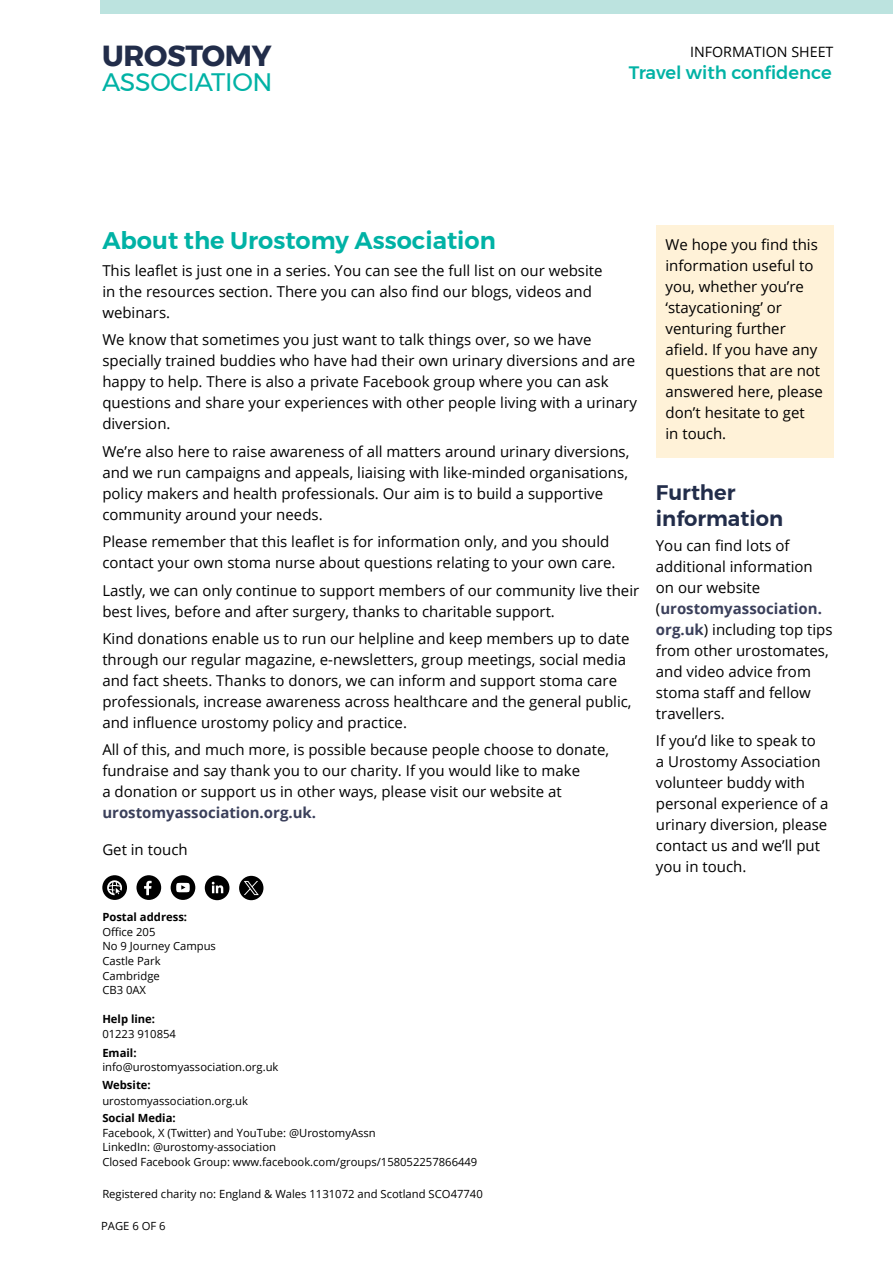
<style>
.page{position:relative;width:893px;height:1263px;background:#fff}
.page>*{position:absolute;margin:0;border:0;box-sizing:border-box;transform-origin:0 0}
.t1{font:700 28.95px "Montserrat";letter-spacing:-.01em;color:#222d4a}
.t2{font:25.2px "Montserrat";letter-spacing:-.01em;color:#00b2a5}
.t3{font:600 24px "Montserrat";color:#00b2a5}
.t4{font:600 21px/25.5px "Montserrat";color:#222d4a}
.t5{font:500 18px "Montserrat";color:#00b2a5}
.t6{font:15px/21px "Open Sans";color:#000}
.t7{font:700 15px "Open Sans";color:#3b405b}
.t8{font:14.25px "Open Sans";color:#000}
.t9{font:11.25px/14.5px "Open Sans";color:#000}
.t10{font:700 11.25px "Open Sans";color:#000}
.s1{font-weight:700;color:#3b405b}
</style>
<div class="page">
<div style="left:100px;top:0;width:793px;height:14px;background:#bce3df"></div>
<div style="left:171px;top:875px;width:24px;height:25px;background:#000;border-radius:50%"></div>
<div style="left:205px;top:875px;width:24px;height:25px;background:#000;border-radius:50%"></div>
<svg style="left:212px;top:882px;width:11px;height:11px"></svg>
<svg style="left:239px;top:876px;width:24px;height:24px"></svg>
<div style="left:102px;top:875px;width:25px;height:25px;background:#000;border-radius:50%"></div>
<svg style="left:107px;top:880px;width:15px;height:15px"></svg>
<div style="left:136px;top:875px;width:25px;height:25px;background:#000;border-radius:50%"></div>
<svg style="left:144px;top:881px;width:8px;height:14px"></svg>
<svg style="left:176px;top:883px;width:14px;height:9px"></svg>
<div style="left:656px;top:225px;width:177px;height:232px;background:#fff2d8"></div>
<h1 class="t1" style="left:102px;top:32px;width:171px">UROSTOMY</h1>
<h2 class="t2" style="left:102px;top:63px;width:172px">ASSOCIATION</h2>
<p class="t8" style="left:690px;top:42px;width:145px">INFORMATION SHEET</p>
<p class="t5" style="left:629px;top:59px;width:204px">Travel with confidence</p>
<h3 class="t3" style="left:102px;top:221px;width:395px">About the Urostomy Association</h3>
<p class="t6" style="left:102px;top:260px;width:502px">This leaflet is just one in a series. You can see the full list on our website in the resources section. There you can also find our blogs, videos and webinars.</p>
<p class="t6" style="left:102px;top:329px;width:536px">We know that sometimes you just want to talk things over, so we have specially trained buddies who have had their own urinary diversions and are happy to help. There is also a private Facebook group where you can ask questions and share your experiences with other people living with a urinary diversion.</p>
<p class="t6" style="left:102px;top:440px;width:529px">We’re also here to raise awareness of all matters around urinary diversions, and we run campaigns and appeals, liaising with like-minded organisations, policy makers and health professionals. Our aim is to build a supportive community around your needs.</p>
<p class="t6" style="left:102px;top:531px;width:515px">Please remember that this leaflet is for information only, and you should contact your own stoma nurse about questions relating to your own care.</p>
<p class="t6" style="left:102px;top:579px;width:538px">Lastly, we can only continue to support members of our community live their best lives, before and after surgery, thanks to charitable support.</p>
<p class="t6" style="left:102px;top:628px;width:531px">Kind donations enable us to run our helpline and keep members up to date through our regular magazine, e-newsletters, group meetings, social media and fact sheets. Thanks to donors, we can inform and support stoma care professionals, increase awareness across healthcare and the general public, and influence urostomy policy and practice.</p>
<p class="t6" style="left:102px;top:739px;width:508px">All of this, and much more, is possible because people choose to donate, fundraise and say thank you to our charity. If you would like to make<br>a donation or support us in other ways, please visit our website at</p>
<p class="t7" style="left:102px;top:802px;width:215px">urostomyassociation.org.uk.</p>
<p class="t6" style="left:102px;top:839px;width:87px">Get in touch</p>
<p class="t10" style="left:102px;top:909px;width:86px">Postal address:</p>
<p class="t9" style="left:102px;top:924px;width:115px">Office 205<br>No 9 Journey Campus<br>Castle Park<br>Cambridge<br>CB3 0AX</p>
<p class="t10" style="left:102px;top:1011px;width:54px">Help line:</p>
<p class="t9" style="left:102px;top:1026px;width:75px">01223 910854</p>
<p class="t10" style="left:102px;top:1044px;width:36px">Email:</p>
<p class="t9" style="left:102px;top:1059px;width:178px">info@urostomyassociation.org.uk</p>
<p class="t10" style="left:102px;top:1077px;width:50px">Website:</p>
<p class="t9" style="left:102px;top:1093px;width:147px">urostomyassociation.org.uk</p>
<p class="t10" style="left:102px;top:1110px;width:75px">Social Media:</p>
<p class="t9" style="left:102px;top:1125px;width:377px">Facebook, X (Twitter) and YouTube: @UrostomyAssn<br>LinkedIn: @urostomy-association<br>Closed Facebook Group: www.facebook.com/groups/158052257866449</p>
<p class="t9" style="left:102px;top:1186px;width:382px">Registered charity no: England &amp; Wales 1131072 and Scotland SCO47740</p>
<p class="t9" style="left:101px;top:1218px;width:66px">PAGE 6 OF 6</p>
<p class="t6" style="left:665px;top:234px;width:159px">We hope you find this information useful to you, whether you’re ‘staycationing’ or venturing further afield. If you have any questions that are not answered here, please don’t hesitate to get<br>in touch.</p>
<h3 class="t4" style="left:656px;top:480px;width:129px">Further information</h3>
<p class="t6" style="left:656px;top:535px;width:178px">You can find lots of additional information on our website (<span class="s1">urostomyassociation. org.uk</span>) including top tips from other urostomates, and video advice from stoma staff and fellow travellers.</p>
<p class="t6" style="left:656px;top:730px;width:174px">If you’d like to speak to<br>a Urostomy Association volunteer buddy with personal experience of a urinary diversion, please contact us and we’ll put you in touch.</p>
</div>
